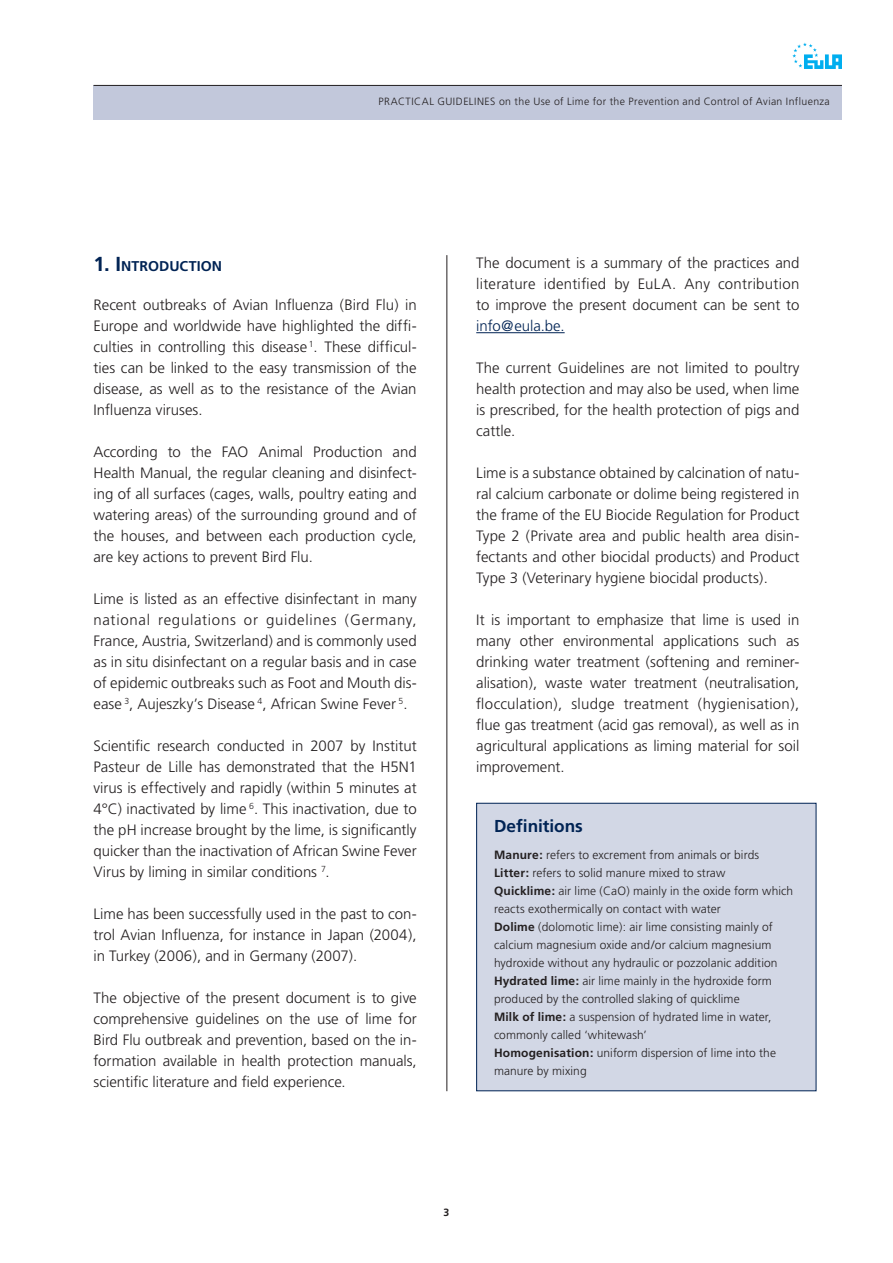
<style>
.page{position:relative;width:893px;height:1263px;background:#fff}
.page>*{position:absolute;margin:0;border:0;box-sizing:border-box;transform-origin:0 0}
.def_t{font:700 17.25px "Frutiger";color:#002354}
.Body{font:300 15px/21px "Frutiger";color:#231f20;text-align:justify}
.T1{font:700 14.1px "Frutiger";letter-spacing:.005em;color:#002354}
.DEFINITIONS{font:300 12px/18px "Frutiger";letter-spacing:.005em;color:#231f20}
.INFOS{font:300 10.5px "Frutiger";letter-spacing:.04em;color:#231f20}
.INFOS-2{font:700 10.5px "Frutiger";color:#231f20}
.s1{font-size:20.25px}
.s2{color:#002354}
.s3{font-weight:700}
</style>
<div class="page">
<div style="left:94px;top:85px;width:748px;height:34px;background:#c2c8db"></div>
<svg style="left:792px;top:43px;width:50px;height:26px"></svg>
<hr style="left:94px;top:85px;width:748px;height:1px;background:#231f20">
<hr style="left:476px;top:332px;width:89px;height:1px;background:#002354">
<div style="left:477px;top:803px;width:339px;height:288px;background:#d2d7e5"></div>
<div style="left:476px;top:803px;width:340px;height:288px;border:1px solid #002354"></div>
<hr style="left:446px;top:255px;width:1px;height:836px;background:#231f20">
<p class="INFOS" style="left:379px;top:95px;width:453px">PRACTICAL GUIDELINES on the Use of Lime for the Prevention and Control of Avian Influenza</p>
<p class="T1" style="left:94px;top:258px;width:130px"><span class="s1">1. I</span>NTRODUCTION</p>
<p class="Body" style="left:94px;top:294px;width:325px">Recent outbreaks of Avian Influenza (Bird Flu) in Europe and worldwide have highlighted the diffi&shy;culties in controlling this disease <sup>1</sup>. These difficul&shy;ties can be linked to the easy transmission of the disease, as well as to the resistance of the Avian Influenza viruses.</p>
<p class="Body" style="left:94px;top:441px;width:325px">According to the FAO Animal Production and Health Manual, the regular cleaning and disinfect&shy;ing of all surfaces (cages, walls, poultry eating and watering areas) of the surrounding ground and of the houses, and between each production cycle, are key actions to prevent Bird Flu.</p>
<p class="Body" style="left:94px;top:588px;width:325px">Lime is listed as an effective disinfectant in many national regulations or guidelines (Germany, France, Austria, Switzerland) and is commonly used as in situ disinfectant on a regular basis and in case of epidemic outbreaks such as Foot and Mouth dis&shy;ease <sup>3</sup>, Aujeszky’s Disease <sup>4</sup>, African Swine Fever <sup>5</sup>.</p>
<p class="Body" style="left:94px;top:735px;width:325px">Scientific research conducted in 2007 by Institut Pasteur de Lille has demonstrated that the H5N1 virus is effectively and rapidly (within 5 minutes at 4°C) inactivated by lime <sup>6</sup>. This inactivation, due to the pH increase brought by the lime, is significantly quicker than the inactivation of African Swine Fever Virus by liming in similar conditions <sup>7</sup>.</p>
<p class="Body" style="left:94px;top:903px;width:325px">Lime has been successfully used in the past to con&shy;trol Avian Influenza, for instance in Japan (2004), in Turkey (2006), and in Germany (2007).</p>
<p class="Body" style="left:94px;top:987px;width:325px">The objective of the present document is to give comprehensive guidelines on the use of lime for Bird Flu outbreak and prevention, based on the in&shy;formation available in health protection manuals, scientific literature and field experience.</p>
<p class="Body" style="left:476px;top:252px;width:325px">The document is a summary of the practices and literature identified by EuLA. Any contribution to improve the present document can be sent to <span class="s2">info@eula.be.</span></p>
<p class="Body" style="left:476px;top:357px;width:325px">The current Guidelines are not limited to poultry health protection and may also be used, when lime is prescribed, for the health protection of pigs and cattle.</p>
<p class="Body" style="left:476px;top:462px;width:325px">Lime is a substance obtained by calcination of natu&shy;ral calcium carbonate or dolime being registered in the frame of the EU Biocide Regulation for Product Type 2 (Private area and public health area disin&shy;fectants and other biocidal products) and Product Type 3 (Veterinary hygiene biocidal products).</p>
<p class="Body" style="left:476px;top:609px;width:325px">It is important to emphasize that lime is used in many other environmental applications such as drinking water treatment (softening and reminer&shy;alisation), waste water treatment (neutralisation, flocculation), sludge treatment (hygienisation), flue gas treatment (acid gas removal), as well as in agricultural applications as liming material for soil improvement.</p>
<p class="def_t" style="left:494px;top:816px;width:90px">Definitions</p>
<p class="DEFINITIONS" style="left:494px;top:846px;width:267px"><span class="s3">Manure:</span> refers to excrement from animals or birds</p>
<p class="DEFINITIONS" style="left:494px;top:864px;width:233px"><span class="s3">Litter:</span> refers to solid manure mixed to straw</p>
<p class="DEFINITIONS" style="left:494px;top:882px;width:301px"><span class="s3">Quicklime:</span> air lime (CaO) mainly in the oxide form which reacts exothermically on contact with water</p>
<p class="DEFINITIONS" style="left:494px;top:918px;width:280px"><span class="s3">Dolime</span> (dolomotic lime): air lime consisting mainly of calcium magnesium oxide and/or calcium magnesium</p>
<p class="DEFINITIONS" style="left:494px;top:954px;width:285px">hydroxide without any hydraulic or pozzolanic addition</p>
<p class="DEFINITIONS" style="left:494px;top:972px;width:279px"><span class="s3">Hydrated lime:</span> air lime mainly in the hydroxide form produced by the controlled slaking of quicklime</p>
<p class="DEFINITIONS" style="left:494px;top:1008px;width:279px"><span class="s3">Milk of lime:</span> a suspension of hydrated lime in water, commonly called ‘whitewash’</p>
<p class="DEFINITIONS" style="left:494px;top:1044px;width:283px"><span class="s3">Homogenisation:</span> uniform dispersion of lime into the manure by mixing</p>
<p class="INFOS-2" style="left:444px;top:1206px;width:7px">3</p>
</div>
